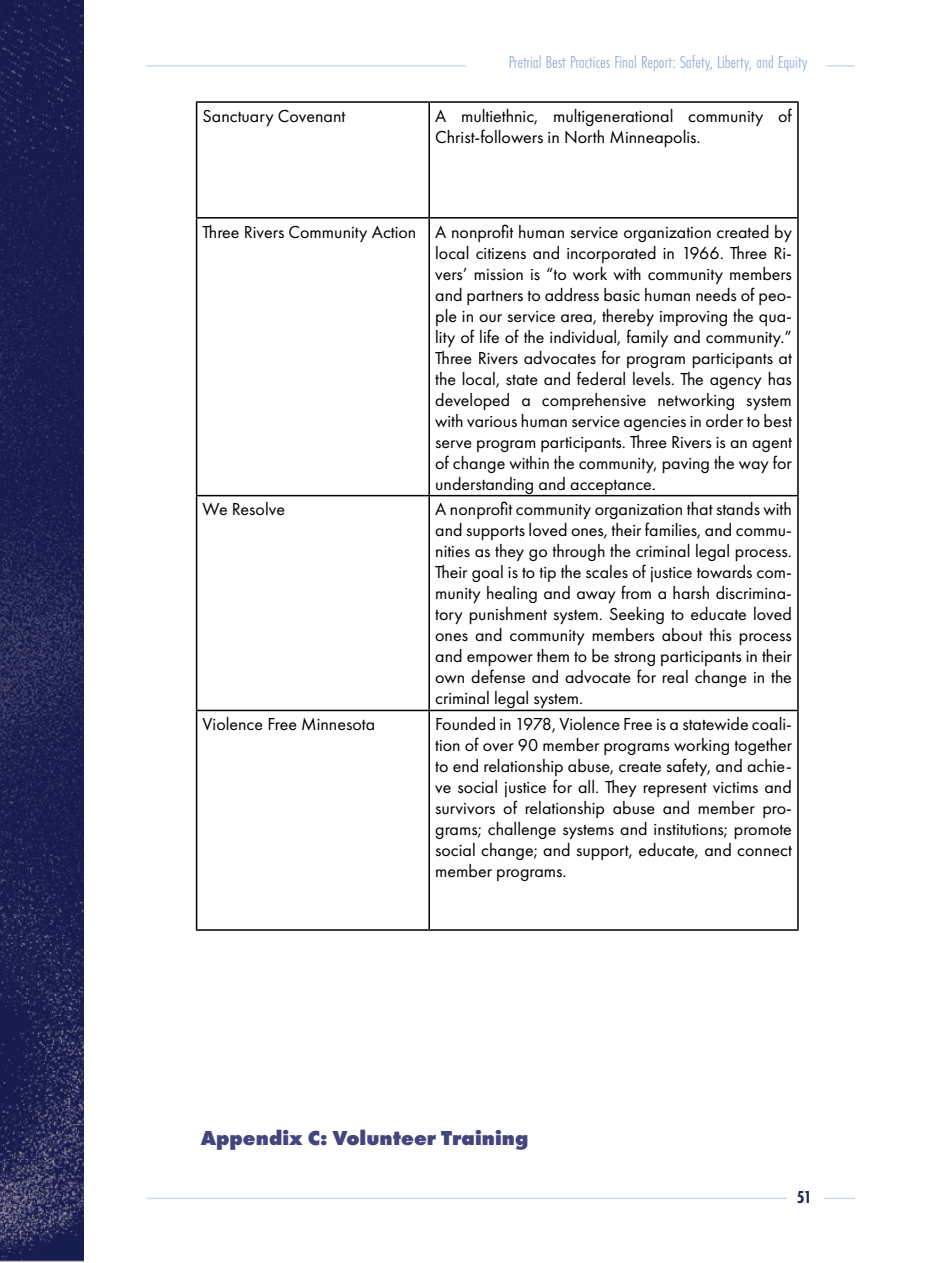
<style>
.page{position:relative;width:940px;height:1263px;background:#fff}
.page>*{position:absolute;margin:0;border:0;box-sizing:border-box;transform-origin:0 0}
.Title_2{font:800 21px "Futura PT";color:#45457d}
.t1{font:18px/21px "Futura PT";color:#000;text-align:justify}
.t2{font:18px "Futura PT Cond";color:#5c80bc}
.t3{font:700 18px "Futura PT Cond";color:#242e52}
</style>
<div class="page">
<img style="left:0;top:0;width:83px;height:1262px">
<hr style="left:146px;top:65px;width:708px;height:2px;background:#5c80bc">
<hr style="left:146px;top:1197px;width:708px;height:2px;background:#5c80bc">
<div style="left:467px;top:50px;width:359px;height:30px;background:#fff"></div>
<div style="left:787px;top:1181px;width:37px;height:30px;background:#fff"></div>
<hr style="left:196px;top:101px;width:233px;height:2px;background:#000">
<hr style="left:196px;top:103px;width:1px;height:114px;background:#000">
<hr style="left:429px;top:101px;width:369px;height:2px;background:#000">
<hr style="left:428px;top:103px;width:2px;height:114px;background:#000">
<hr style="left:797px;top:103px;width:1px;height:114px;background:#000">
<hr style="left:196px;top:217px;width:233px;height:1px;background:#000">
<hr style="left:196px;top:218px;width:1px;height:277px;background:#000">
<hr style="left:429px;top:217px;width:369px;height:1px;background:#000">
<hr style="left:428px;top:218px;width:2px;height:277px;background:#000">
<hr style="left:797px;top:218px;width:1px;height:277px;background:#000">
<hr style="left:196px;top:495px;width:233px;height:1px;background:#000">
<hr style="left:196px;top:496px;width:1px;height:213px;background:#000">
<hr style="left:429px;top:495px;width:369px;height:1px;background:#000">
<hr style="left:428px;top:496px;width:2px;height:213px;background:#000">
<hr style="left:797px;top:496px;width:1px;height:213px;background:#000">
<hr style="left:196px;top:709px;width:233px;height:2px;background:#000">
<hr style="left:196px;top:711px;width:1px;height:218px;background:#000">
<hr style="left:429px;top:709px;width:369px;height:2px;background:#000">
<hr style="left:428px;top:711px;width:2px;height:218px;background:#000">
<hr style="left:797px;top:711px;width:1px;height:218px;background:#000">
<hr style="left:196px;top:929px;width:233px;height:1px;background:#000">
<hr style="left:429px;top:929px;width:369px;height:1px;background:#000">
<p class="t2" style="left:508px;top:52px;width:300px">Pretrial Best Practices Final Report: Safety, Liberty, and Equity</p>
<p class="t1" style="left:202px;top:105px;width:144px">Sanctuary Covenant</p>
<p class="t1" style="left:435px;top:105px;width:358px">A multiethnic, multigenerational community of<br>Christ-followers in North Minneapolis.</p>
<p class="t1" style="left:202px;top:221px;width:215px">Three Rivers Community Action</p>
<p class="t1" style="left:435px;top:221px;width:358px">A nonprofit human service organization created by local citizens and incorporated in 1966. Three Ri&shy;vers’ mission is “to work with community members and partners to address basic human needs of peo&shy;ple in our service area, thereby improving the qua&shy;lity of life of the individual, family and community.” Three Rivers advocates for program participants at the local, state and federal levels. The agency has developed a comprehensive networking system with various human service agencies in order to best serve program participants. Three Rivers is an agent of change within the community, paving the way for understanding and acceptance.</p>
<p class="t1" style="left:202px;top:499px;width:84px">We Resolve</p>
<p class="t1" style="left:435px;top:499px;width:358px">A nonprofit community organization that stands with and supports loved ones, their families, and commu&shy;nities as they go through the criminal legal process.<br>Their goal is to tip the scales of justice towards com&shy;munity healing and away from a harsh discrimina&shy;tory punishment system. Seeking to educate loved ones and community members about this process and empower them to be strong participants in their own defense and advocate for real change in the criminal legal system.</p>
<p class="t1" style="left:202px;top:713px;width:174px">Violence Free Minnesota</p>
<p class="t1" style="left:435px;top:713px;width:358px">Founded in 1978, Violence Free is a statewide coali&shy;tion of over 90 member programs working together to end relationship abuse, create safety, and achie&shy;ve social justice for all. They represent victims and survivors of relationship abuse and member pro&shy;grams; challenge systems and institutions; promote social change; and support, educate, and connect member programs.</p>
<p class="Title_2" style="left:201px;top:1124px;width:329px">Appendix C: Volunteer Training</p>
<p class="t3" style="left:796px;top:1186px;width:16px">51</p>
</div>
